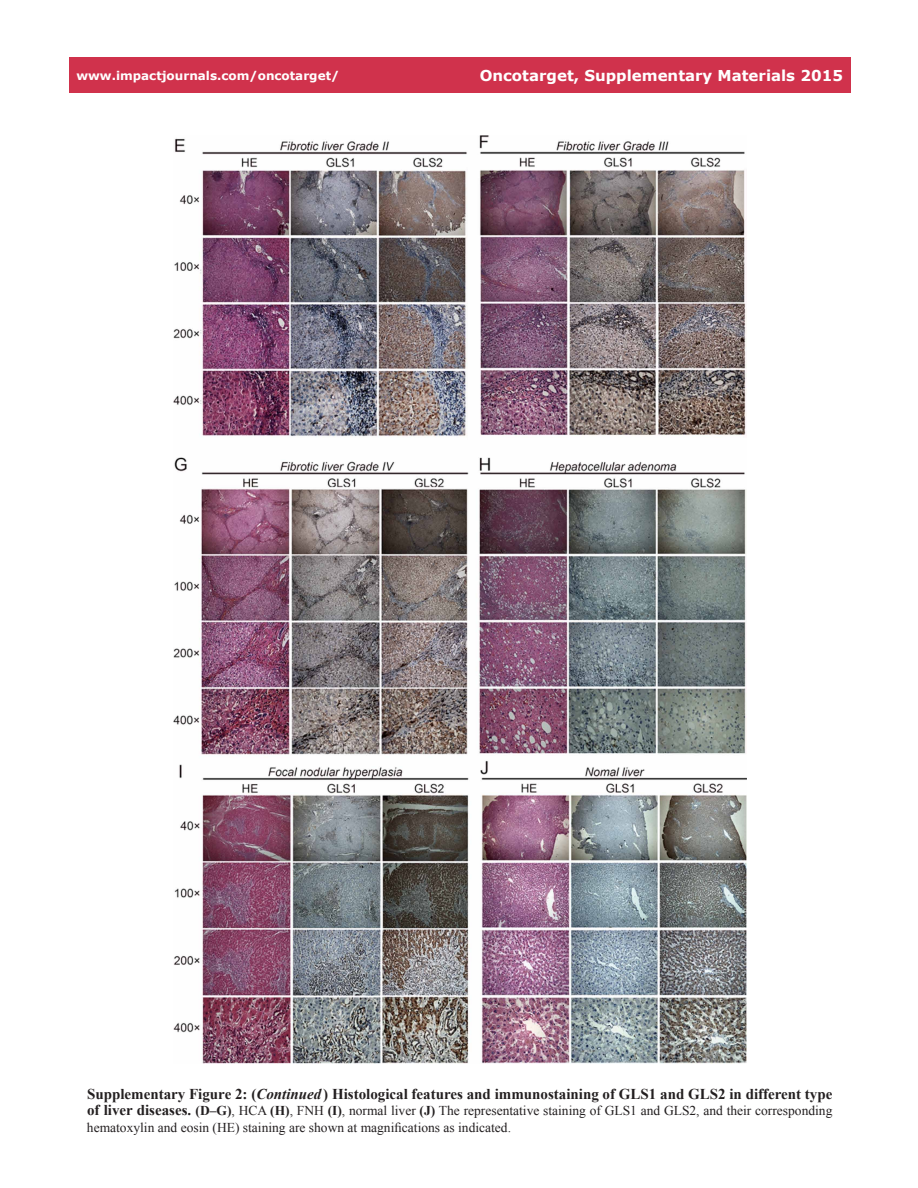
<style>
.page{position:relative;width:918px;height:1188px;background:#fff}
.page>*{position:absolute;margin:0;border:0;box-sizing:border-box;transform-origin:0 0}
.t1{font:700 15px "Times New Roman";color:#231f20}
.t2{font:700 15px "Verdana";color:#fff}
.t3{font:13.5px/16.2px "Times New Roman";color:#231f20}
.t4{font:700 12px "Verdana";color:#fff}
.s1{font-style:italic}
.s2{font-weight:700;font-size:15px}
.s3{font-weight:700}
</style>
<div class="page">
<div style="left:69px;top:57px;width:781px;height:36px;background:#d0324c"></div>
<img style="left:173px;top:135px;width:573px;height:928px">
<p class="t4" style="left:76px;top:67px;width:264px">www.impactjournals.com/oncotarget/</p>
<p class="t2" style="left:480px;top:66px;width:365px">Oncotarget, Supplementary Materials 2015</p>
<p class="t1" style="left:87px;top:1084px;width:747px">Supplementary Figure 2: (<span class="s1">Continued</span> ) Histological features and immunostaining of GLS1 and GLS2 in different type</p>
<p class="t3" style="left:87px;top:1102px;width:747px"><span class="s2">of liver diseases.</span> <span class="s3">(D–G)</span>, HCA <span class="s3">(H)</span>, FNH <span class="s3">(I)</span>, normal liver <span class="s3">(J)</span> The representative staining of GLS1 and GLS2, and their corresponding hematoxylin and eosin (HE) staining are shown at magnifications as indicated.</p>
</div>
